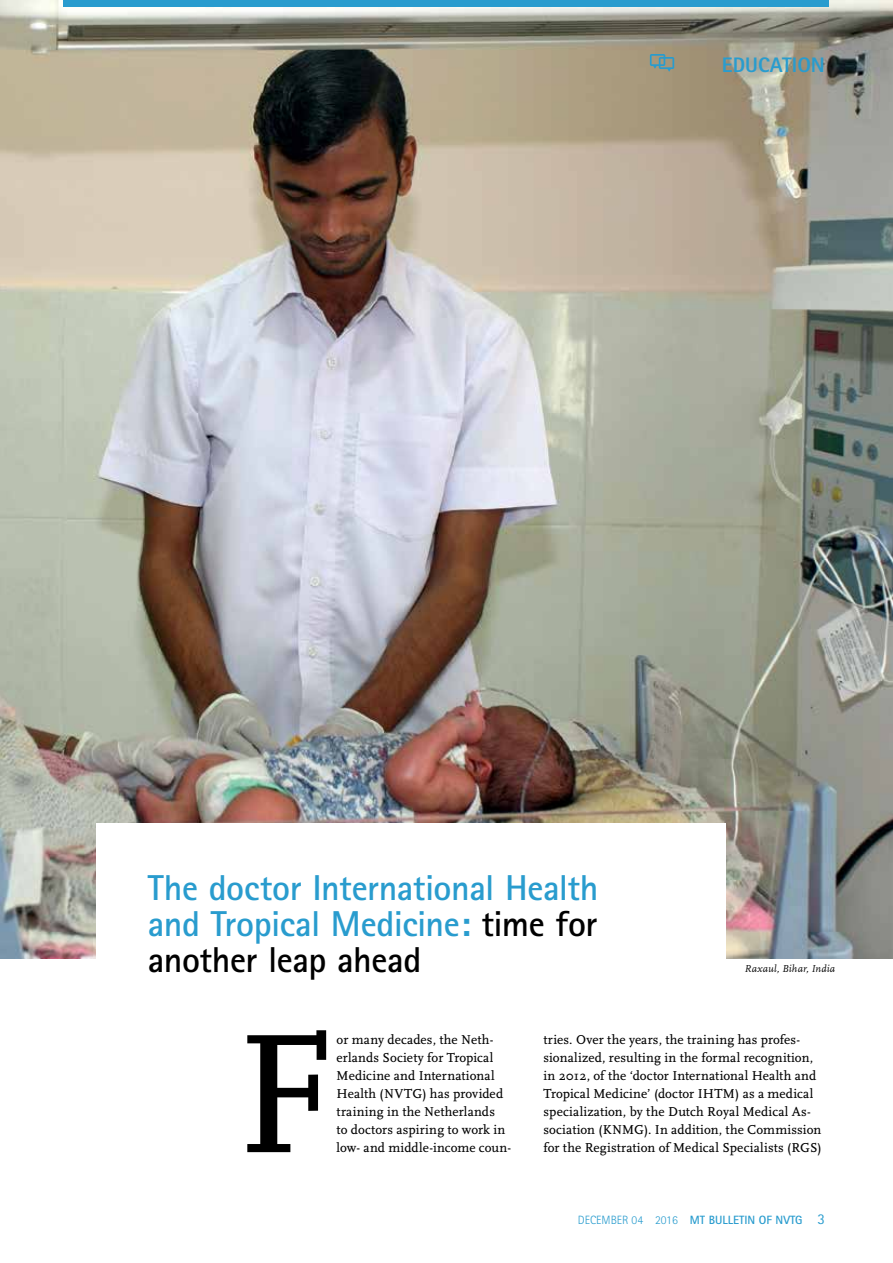
<style>
.page{position:relative;width:893px;height:1263px;background:#fff}
.page>*{position:absolute;margin:0;border:0;box-sizing:border-box;transform-origin:0 0}
.t1{font:177.15px "AD Scala Romein";color:#000}
.t2{font:700 36px/36px "Rotis Sans Serif";letter-spacing:-.015em;color:#299cce;text-align:justify}
.t3{font:800 21px "Rotis Sans Serif";color:#299cce}
.t4{font:13.5px/18px "AD Scala Romein";letter-spacing:.01em;color:#000}
.t5{font:700 12px "Rotis Sans Serif";color:#299cce}
.t6{font:italic 10.5px "AD Scala";letter-spacing:.02em;color:#000}
.s1{color:#000}
.s2{font-weight:300}
.s3{font-weight:400;font-size:15px}
</style>
<div class="page">
<img style="left:0;top:0;width:893px;height:959px">
<div style="left:96px;top:824px;width:629px;height:175px;background:#fff"></div>
<svg style="left:650px;top:54px;width:24px;height:18px"></svg>
<div style="left:64px;top:0;width:765px;height:7px;background:#299cce"></div>
<h3 class="t3" style="left:722px;top:52px;width:105px">EDUCATION</h3>
<h2 class="t2" style="left:148px;top:869px;width:452px">The doctor International Health and Tropical Medicine: <span class="s1">time for another leap ahead</span></h2>
<p class="t6" style="left:745px;top:963px;width:92px">Raxaul, Bihar, India</p>
<h1 class="t1" style="left:235px;top:998px;width:103px">F</h1>
<p class="t4" style="left:337px;top:1031px;width:176px">or many decades, the Neth&shy;erlands Society for Tropical<br>Medicine and International<br>Health (NVTG) has provided training in the Netherlands<br>to doctors aspiring to work in low- and middle-income coun-</p>
<p class="t4" style="left:543px;top:1031px;width:280px">tries. Over the years, the training has profes&shy;sionalized, resulting in the formal recognition, in 2012, of the ‘doctor International Health and Tropical Medicine’ (doctor IHTM) as a medical specialization, by the Dutch Royal Medical As&shy;sociation (KNMG). In addition, the Commission for the Registration of Medical Specialists (RGS)</p>
<p class="t5" style="left:578px;top:1212px;width:249px"><span class="s2">DECEMBER 04 2016</span> MT BULLETIN OF NVTG <span class="s3">3</span></p>
</div>
